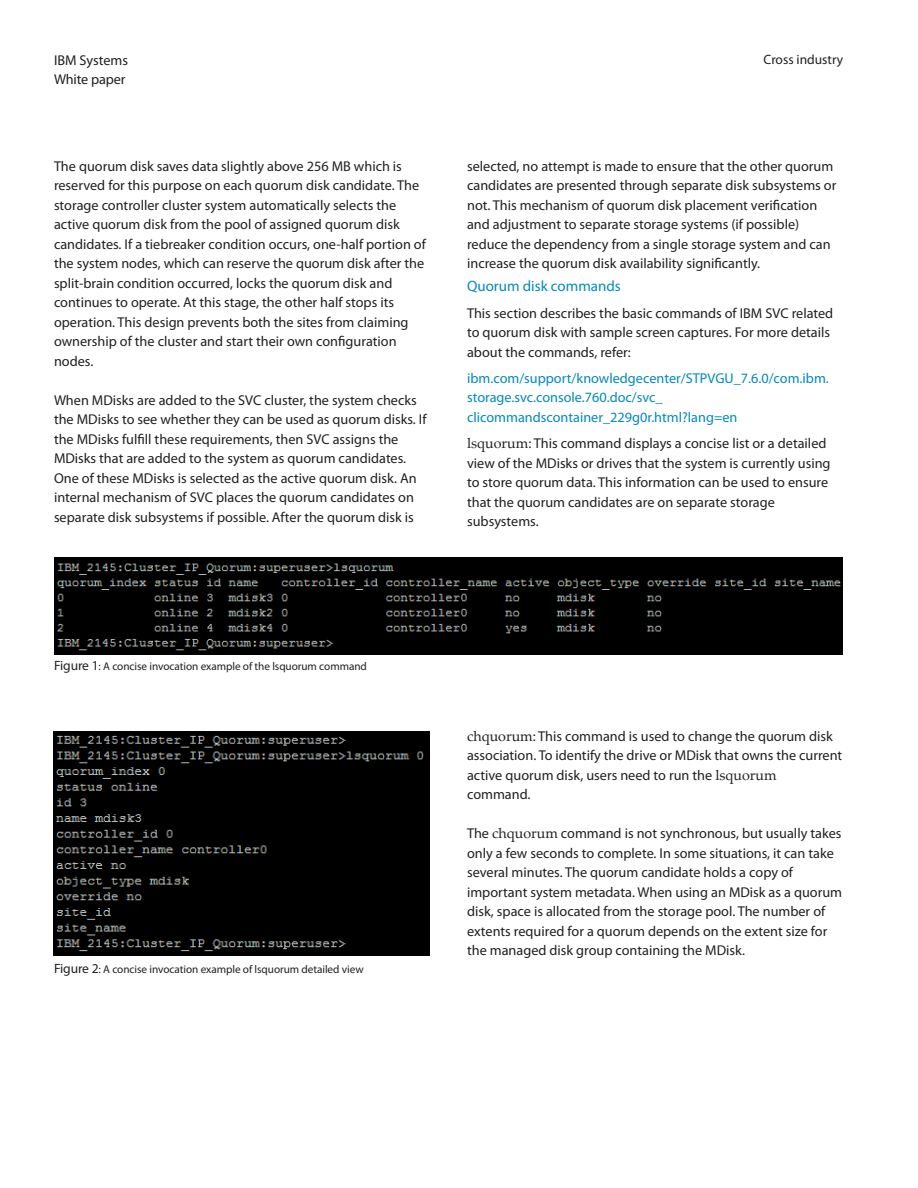
<style>
.page{position:relative;width:918px;height:1188px;background:#fff}
.page>*{position:absolute;margin:0;border:0;box-sizing:border-box;transform-origin:0 0}
._2B_sub_head_1__colo{font:15px "Myriad Pro";color:#008ac0}
._2C_body{font:14.25px/19.5px "Myriad Pro";color:#231f20}
._2C_body-2{font:14.25px/19.5px "Myriad Pro";color:#008ac0}
._0A_collateral_type{font:14.25px "Myriad Pro";letter-spacing:-.01em;color:#231f20}
._0A_business_unit{font:14.25px "Myriad Pro";color:#231f20}
._0B_industry_area{font:13.5px "Myriad Pro";color:#231f20}
._2E_figure_caption{font:11.25px "Myriad Pro";letter-spacing:-.005em;color:#231f20}
.s1{font-family:"Palatino Linotype"}
.s2{font-size:13.5px}
</style>
<div class="page">
<img style="left:54px;top:558px;width:788px;height:97px">
<img style="left:54px;top:731px;width:375px;height:225px">
<p class="_0A_business_unit" style="left:54px;top:51px;width:76px">IBM Systems</p>
<p class="_0B_industry_area" style="left:764px;top:51px;width:81px">Cross industry</p>
<p class="_0A_collateral_type" style="left:54px;top:70px;width:73px">White paper</p>
<p class="_2C_body" style="left:54px;top:156px;width:373px">The quorum disk saves data slightly above 256 MB which is reserved for this purpose on each quorum disk candidate. The storage controller cluster system automatically selects the active quorum disk from the pool of assigned quorum disk candidates. If a tiebreaker condition occurs, one-half portion of the system nodes, which can reserve the quorum disk after the split-brain condition occurred, locks the quorum disk and continues to operate. At this stage, the other half stops its operation. This design prevents both the sites from claiming ownership of the cluster and start their own configuration nodes.</p>
<p class="_2C_body" style="left:54px;top:390px;width:374px">When MDisks are added to the SVC cluster, the system checks the MDisks to see whether they can be used as quorum disks. If the MDisks fulfill these requirements, then SVC assigns the MDisks that are added to the system as quorum candidates.<br>One of these MDisks is selected as the active quorum disk. An internal mechanism of SVC places the quorum candidates on separate disk subsystems if possible. After the quorum disk is</p>
<p class="_2C_body" style="left:467px;top:156px;width:371px">selected, no attempt is made to ensure that the other quorum candidates are presented through separate disk subsystems or not. This mechanism of quorum disk placement verification and adjustment to separate storage systems (if possible) reduce the dependency from a single storage system and can increase the quorum disk availability significantly.</p>
<p class="_2B_sub_head_1__colo" style="left:467px;top:277px;width:155px">Quorum disk commands</p>
<p class="_2C_body" style="left:467px;top:303px;width:368px">This section describes the basic commands of IBM SVC related to quorum disk with sample screen captures. For more details about the commands, refer:</p>
<p class="_2C_body-2" style="left:467px;top:368px;width:363px">ibm.com/support/knowledgecenter/STPVGU_7.6.0/com.ibm. storage.svc.console.760.doc/svc_ clicommandscontainer_229g0r.html?lang=en</p>
<p class="_2C_body" style="left:467px;top:433px;width:365px"><span class="s1">lsquorum</span>: This command displays a concise list or a detailed view of the MDisks or drives that the system is currently using to store quorum data. This information can be used to ensure that the quorum candidates are on separate storage subsystems.</p>
<p class="_2E_figure_caption" style="left:54px;top:660px;width:314px"><span class="s2">Figure 1</span>: A concise invocation example of the lsquorum command</p>
<p class="_2E_figure_caption" style="left:54px;top:962px;width:311px"><span class="s2">Figure 2</span>: A concise invocation example of lsquorum detailed view</p>
<p class="_2C_body" style="left:467px;top:726px;width:377px"><span class="s1">chquorum</span>: This command is used to change the quorum disk association. To identify the drive or MDisk that owns the current active quorum disk, users need to run the <span class="s1">lsquorum </span>command.</p>
<p class="_2C_body" style="left:467px;top:824px;width:377px">The <span class="s1">chquorum</span> command is not synchronous, but usually takes only a few seconds to complete. In some situations, it can take several minutes. The quorum candidate holds a copy of important system metadata. When using an MDisk as a quorum disk, space is allocated from the storage pool. The number of extents required for a quorum depends on the extent size for the managed disk group containing the MDisk.</p>
</div>
